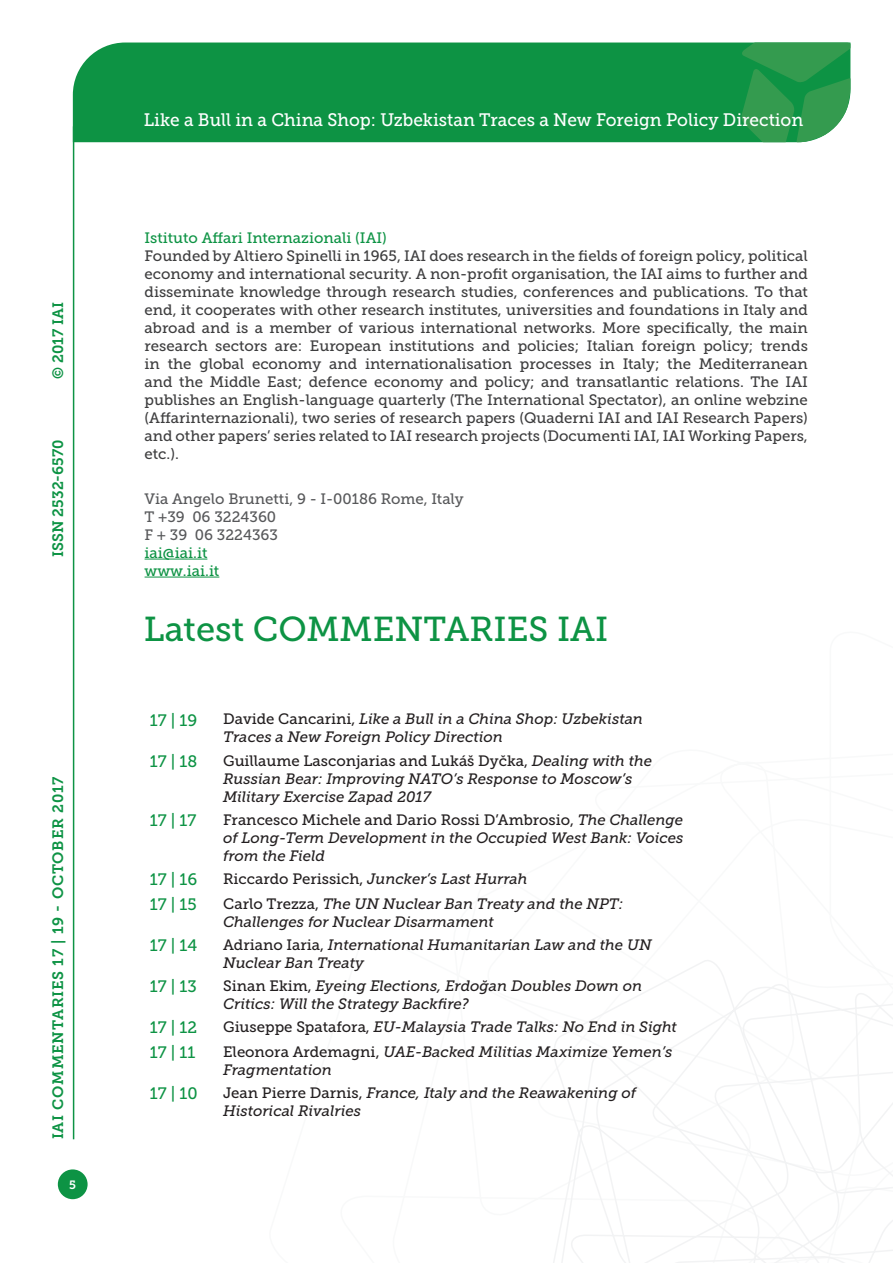
<style>
.page{position:relative;width:893px;height:1263px;background:#fff}
.page>*{position:absolute;margin:0;border:0;box-sizing:border-box;transform-origin:0 0}
.t1{font:34.5px "Museo Slab 500";color:#0d9344}
.t2{font:18px "Museo Slab 500";color:#fff;scale:.96 1}
.t3{font:16.5px "Museo Slab 500";color:#0d9344}
.t4{font:15px/18px "Museo Slab 500";color:#3e3e3f;text-align:justify}
.t5{font:italic 15px/18px "Museo Slab 500";color:#231f20}
.t6{font:15px/18px "Museo Slab 500";color:#57585a}
.t7{font:15px/18px "Museo Slab 500";color:#0d9344}
.t8{font:15px "Museo Slab 700";letter-spacing:.05em;color:#0d9344}
.t9{font:15px "Museo Slab 700";color:#0d9344}
.t10{font:12px "Museo Slab 700";color:#fff}
.s1{font-style:normal}
</style>
<div class="page">
<svg style="left:553px;top:960px;width:340px;height:303px"></svg>
<div style="left:73px;top:43px;width:668px;height:99px;background:#0d9344"></div>
<svg style="left:741px;top:43px;width:109px;height:99px"></svg>
<div style="left:58px;top:1169px;width:30px;height:30px;background:#0d9344;border-radius:50%"></div>
<hr style="left:73px;top:126px;width:1px;height:1013px;background:#0d9344">
<hr style="left:145px;top:559px;width:62px;height:1px;background:#0d9344">
<hr style="left:145px;top:577px;width:74px;height:1px;background:#0d9344">
<p class="t8" style="left:50px;top:379px;width:78px;rotate:-90deg">© 2017 IAI</p>
<p class="t9" style="left:50px;top:557px;width:119px;rotate:-90deg">ISSN 2532-6570</p>
<p class="t8" style="left:50px;top:1139px;width:364px;rotate:-90deg">IAI COMMENTARIES 17 | 19 - OCTOBER 2017</p>
<p class="t10" style="left:69px;top:1178px;width:8px">5</p>
<p class="t2" style="left:144px;top:110px;width:688px">Like a Bull in a China Shop: Uzbekistan Traces a New Foreign Policy Direction</p>
<p class="t7" style="left:145px;top:229px;width:244px">Istituto Affari Internazionali (IAI)</p>
<p class="t4" style="left:145px;top:247px;width:665px">Founded by Altiero Spinelli in 1965, IAI does research in the fields of foreign policy, political economy and international security. A non-profit organisation, the IAI aims to further and disseminate knowledge through research studies, conferences and publications. To that end, it cooperates with other research institutes, universities and foundations in Italy and abroad and is a member of various international networks. More specifically, the main research sectors are: European institutions and policies; Italian foreign policy; trends in the global economy and internationalisation processes in Italy; the Mediterranean and the Middle East; defence economy and policy; and transatlantic relations. The IAI publishes an English-language quarterly (The International Spectator), an online webzine (Affarinternazionali), two series of research papers (Quaderni IAI and IAI Research Papers) and other papers’ series related to IAI research projects (Documenti IAI, IAI Working Papers, etc.).</p>
<p class="t6" style="left:145px;top:489px;width:321px">Via Angelo Brunetti, 9 - I-00186 Rome, Italy<br>T +39 06 3224360<br>F + 39 06 3224363</p>
<p class="t7" style="left:145px;top:543px;width:76px">iai@iai.it www.iai.it</p>
<h1 class="t1" style="left:144px;top:610px;width:466px">Latest COMMENTARIES IAI</h1>
<p class="t3" style="left:150px;top:711px;width:49px">17 | 19</p>
<p class="t5" style="left:223px;top:710px;width:421px"><span class="s1">Davide Cancarini,</span> Like a Bull in a China Shop: Uzbekistan<br>Traces a New Foreign Policy Direction</p>
<p class="t3" style="left:150px;top:752px;width:49px">17 | 18</p>
<p class="t5" style="left:223px;top:752px;width:430px"><span class="s1">Guillaume Lasconjarias and Lukáš Dyčka,</span> Dealing with the<br>Russian Bear: Improving NATO’s Response to Moscow’s<br>Military Exercise Zapad 2017</p>
<p class="t3" style="left:150px;top:811px;width:48px">17 | 17</p>
<p class="t5" style="left:223px;top:811px;width:462px;text-align:justify"><span class="s1">Francesco Michele and Dario Rossi D’Ambrosio,</span> The Challenge of Long-Term Development in the Occupied West Bank: Voices from the Field</p>
<p class="t3" style="left:150px;top:870px;width:49px">17 | 16</p>
<p class="t5" style="left:223px;top:870px;width:306px"><span class="s1">Riccardo Perissich,</span> Juncker’s Last Hurrah</p>
<p class="t3" style="left:150px;top:895px;width:48px">17 | 15</p>
<p class="t5" style="left:223px;top:894px;width:402px"><span class="s1">Carlo Trezza,</span> The UN Nuclear Ban Treaty and the NPT:<br>Challenges for Nuclear Disarmament</p>
<p class="t3" style="left:150px;top:936px;width:49px">17 | 14</p>
<p class="t5" style="left:223px;top:936px;width:430px"><span class="s1">Adriano Iaria,</span> International Humanitarian Law and the UN<br>Nuclear Ban Treaty</p>
<p class="t3" style="left:150px;top:977px;width:48px">17 | 13</p>
<p class="t5" style="left:223px;top:977px;width:420px"><span class="s1">Sinan Ekim,</span> Eyeing Elections, Erdoğan Doubles Down on<br>Critics: Will the Strategy Backfire?</p>
<p class="t3" style="left:150px;top:1018px;width:49px">17 | 12</p>
<p class="t5" style="left:223px;top:1018px;width:455px"><span class="s1">Giuseppe Spatafora,</span> EU-Malaysia Trade Talks: No End in Sight</p>
<p class="t3" style="left:150px;top:1043px;width:47px">17 | 11</p>
<p class="t5" style="left:223px;top:1043px;width:451px"><span class="s1">Eleonora Ardemagni,</span> UAE-Backed Militias Maximize Yemen’s<br>Fragmentation</p>
<p class="t3" style="left:150px;top:1084px;width:49px">17 | 10</p>
<p class="t5" style="left:223px;top:1084px;width:414px"><span class="s1">Jean Pierre Darnis,</span> France, Italy and the Reawakening of<br>Historical Rivalries</p>
</div>
